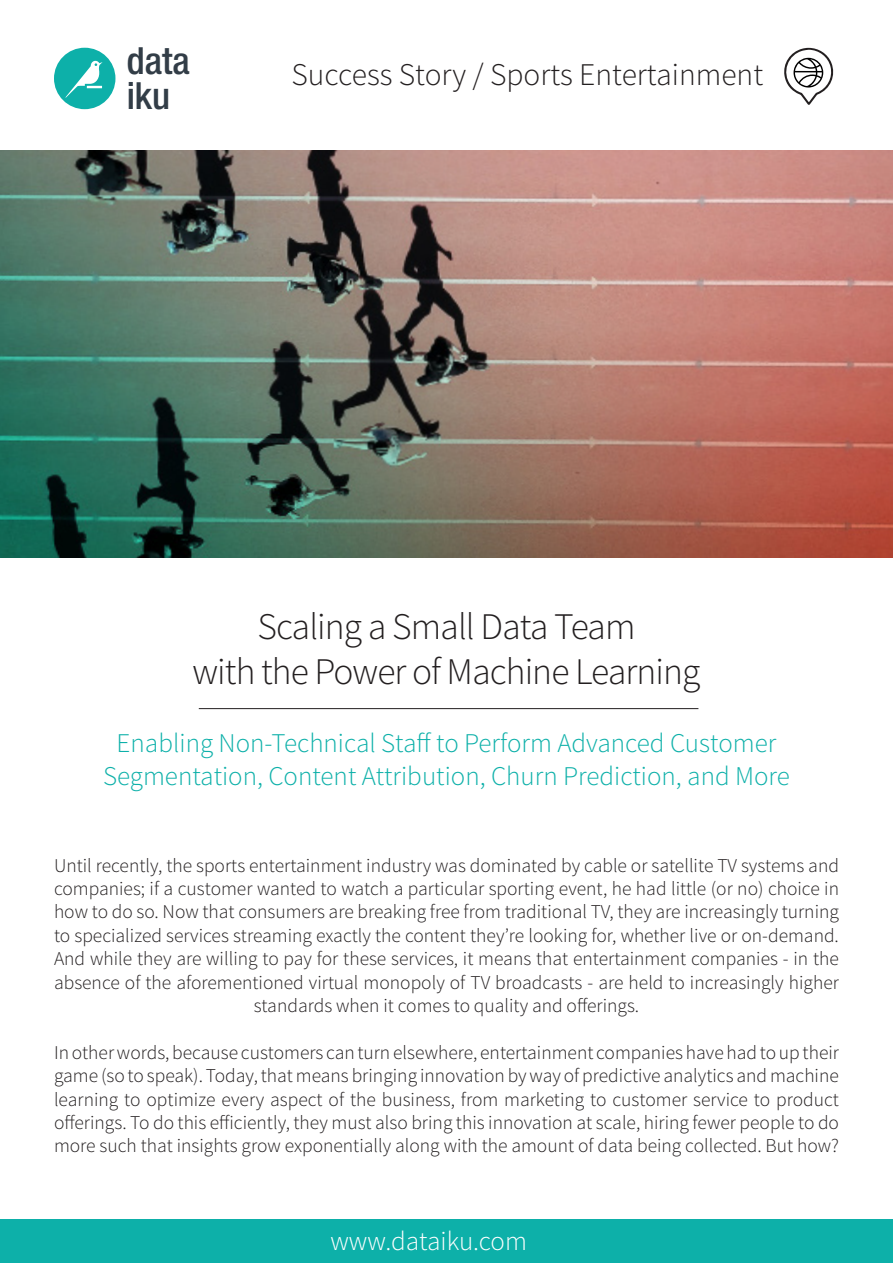
<style>
.page{position:relative;width:893px;height:1263px;background:#fff}
.page>*{position:absolute;margin:0;border:0;box-sizing:border-box;transform-origin:0 0}
.t1{font:300 37.5px "Source Sans Pro";letter-spacing:-.025em;color:#231f20}
.t2{font:500 condensed 37.5px/34.2px "Helvetica Neue LT Std";color:#323d47}
.t3{font:300 31.5px "Source Sans Pro";color:#231f20}
.t4{font:300 27px/32.4px "Source Sans Pro";color:#0db0a9;text-align:center}
.t5{font:300 27px "Source Sans Pro";color:#fff}
.t6{font:300 19.5px/23.4px "Source Sans Pro";color:#231f20;text-align:center}
</style>
<div class="page">
<svg style="left:54px;top:48px;width:61px;height:61px"></svg>
<div style="left:0;top:1219px;width:893px;height:44px;background:#0db0a9"></div>
<img style="left:0;top:151px;width:893px;height:406px">
<hr style="left:199px;top:708px;width:499px;height:1px;background:#231f20">
<svg style="left:784px;top:48px;width:50px;height:57px"></svg>
<h1 class="t2" style="left:127px;top:43px;width:65px">data iku</h1>
<p class="t3" style="left:292px;top:55px;width:473px">Success Story / Sports Entertainment</p>
<p class="t1" style="left:257px;top:603px;width:380px">Scaling a Small Data Team</p>
<p class="t1" style="left:192px;top:648px;width:509px">with the Power of Machine Learning</p>
<p class="t4" style="left:103px;top:727px;width:688px">Enabling Non-Technical Staff to Perform Advanced Customer<br>Segmentation, Content Attribution, Churn Prediction, and More</p>
<p class="t6" style="left:54px;top:853px;width:787px">Until recently, the sports entertainment industry was dominated by cable or satellite TV systems and companies; if a customer wanted to watch a particular sporting event, he had little (or no) choice in how to do so. Now that consumers are breaking free from traditional TV, they are increasingly turning to specialized services streaming exactly the content they’re looking for, whether live or on-demand.<br>And while they are willing to pay for these services, it means that entertainment companies - in the absence of the aforementioned virtual monopoly of TV broadcasts - are held to increasingly higher standards when it comes to quality and offerings.</p>
<p class="t6" style="left:54px;top:1041px;width:787px;text-align:justify">In other words, because customers can turn elsewhere, entertainment companies have had to up their game (so to speak). Today, that means bringing innovation by way of predictive analytics and machine learning to optimize every aspect of the business, from marketing to customer service to product offerings. To do this efficiently, they must also bring this innovation at scale, hiring fewer people to do more such that insights grow exponentially along with the amount of data being collected. But how?</p>
<p class="t5" style="left:330px;top:1225px;width:198px">www.dataiku.com</p>
</div>
